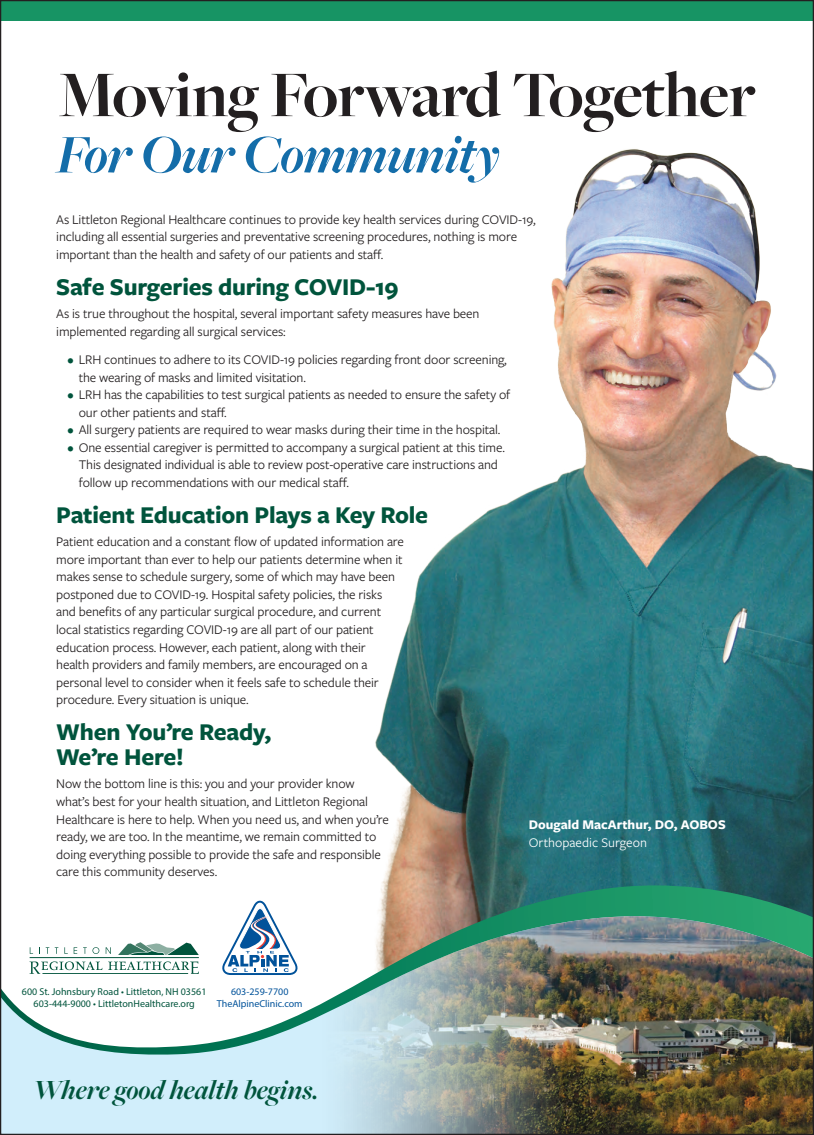
<style>
.page{position:relative;width:814px;height:1135px;background:#fff}
.page>*{position:absolute;margin:0;border:0;box-sizing:border-box;transform-origin:0 0}
.t1{font:700 67.5px "Freight Big Pro";letter-spacing:-.02em;color:#231f20}
.t2{font:italic 700 56.25px "Freight Big Pro";letter-spacing:-.01em;color:#146da9}
.t3{font:italic 700 28.75px "Freight Big Pro";color:#00543c}
.t4{font:700 25px/25px "Freight Sans Pro";letter-spacing:-.01em;color:#00543c}
.t5{font:13.75px/17.5px "Freight Sans Pro";letter-spacing:-.01em;color:#231f20}
.t6{font:700 13.75px/17.5px "Freight Sans Pro";color:#fff}
.t7{font:10px "Myriad Pro";color:#00543c}
.t8{font:10px "Myriad Pro";color:#01529a}
.s1{color:#00543c}
.s2{font-weight:400}
</style>
<div class="page">
<img style="left:292px;top:20px;width:520px;height:852px">
<img style="left:2px;top:872px;width:810px;height:260px">
<img style="left:299px;top:915px;width:513px;height:142px">
<div style="left:0;top:0;width:814px;height:20px;background:#179464"></div>
<svg style="left:118px;top:941px;width:81px;height:13px"></svg>
<svg style="left:30px;top:946px;width:3px;height:7px"></svg>
<svg style="left:46px;top:946px;width:3px;height:7px"></svg>
<svg style="left:55px;top:946px;width:3px;height:7px"></svg>
<svg style="left:64px;top:946px;width:4px;height:7px"></svg>
<svg style="left:74px;top:946px;width:3px;height:7px"></svg>
<svg style="left:83px;top:946px;width:16px;height:7px"></svg>
<svg style="left:106px;top:946px;width:5px;height:7px"></svg>
<hr style="left:42px;top:972px;width:146px;height:1px;background:#00543c">
<hr style="left:30px;top:956px;width:169px;height:1px;background:#00543c">
<svg style="left:30px;top:961px;width:72px;height:12px"></svg>
<svg style="left:108px;top:961px;width:91px;height:12px"></svg>
<svg style="left:221px;top:899px;width:76px;height:75px"></svg>
<p class="t1" style="left:58px;top:50px;width:699px">Moving Forward Together</p>
<p class="t2" style="left:56px;top:117px;width:445px">For Our Community</p>
<p class="t5" style="left:56px;top:210px;width:481px">As Littleton Regional Healthcare continues to provide key health services during COVID-19, including all essential surgeries and preventative screening procedures, nothing is more important than the health and safety of our patients and staff.</p>
<p class="t4" style="left:56px;top:273px;width:344px">Safe Surgeries during COVID-19</p>
<p class="t5" style="left:56px;top:304px;width:425px">As is true throughout the hospital, several important safety measures have been implemented regarding all surgical services:</p>
<p class="t5" style="left:79px;top:350px;width:429px;text-indent:-11px"><span class="s1">•</span> LRH continues to adhere to its COVID-19 policies regarding front door screening, the wearing of masks and limited visitation.</p>
<p class="t5" style="left:79px;top:385px;width:433px;text-indent:-11px"><span class="s1">•</span> LRH has the capabilities to test surgical patients as needed to ensure the safety of our other patients and staff.</p>
<p class="t5" style="left:68px;top:420px;width:434px"><span class="s1">•</span> All surgery patients are required to wear masks during their time in the hospital.</p>
<p class="t5" style="left:79px;top:438px;width:428px;text-indent:-11px"><span class="s1">•</span> One essential caregiver is permitted to accompany a surgical patient at this time.<br>This designated individual is able to review post-operative care instructions and follow up recommendations with our medical staff.</p>
<p class="t4" style="left:56px;top:501px;width:373px">Patient Education Plays a Key Role</p>
<p class="t5" style="left:56px;top:532px;width:349px">Patient education and a constant flow of updated information are more important than ever to help our patients determine when it makes sense to schedule surgery, some of which may have been postponed due to COVID-19. Hospital safety policies, the risks and benefits of any particular surgical procedure, and current local statistics regarding COVID-19 are all part of our patient education process. However, each patient, along with their<br>health providers and family members, are encouraged on a personal level to consider when it feels safe to schedule their procedure. Every situation is unique.</p>
<p class="t4" style="left:56px;top:718px;width:217px">When You’re Ready,<br>We’re Here!</p>
<p class="t5" style="left:56px;top:774px;width:334px">Now the bottom line is this: you and your provider know what’s best for your health situation, and Littleton Regional Healthcare is here to help. When you need us, and when you’re ready, we are too. In the meantime, we remain committed to doing everything possible to provide the safe and responsible care this community deserves.</p>
<p class="t6" style="left:529px;top:815px;width:198px">Dougald MacArthur, DO, AOBOS<br><span class="s2">Orthopaedic Surgeon</span></p>
<p class="t7" style="left:22px;top:985px;width:186px">600 St. Johnsbury Road • Littleton, NH 03561</p>
<p class="t7" style="left:34px;top:997px;width:163px">603-444-9000 • LittletonHealthcare.org</p>
<p class="t8" style="left:231px;top:985px;width:59px">603-259-7700</p>
<p class="t8" style="left:217px;top:997px;width:87px">TheAlpineClinic.com</p>
<p class="t3" style="left:33px;top:1070px;width:287px">Where good health begins.</p>
</div>
